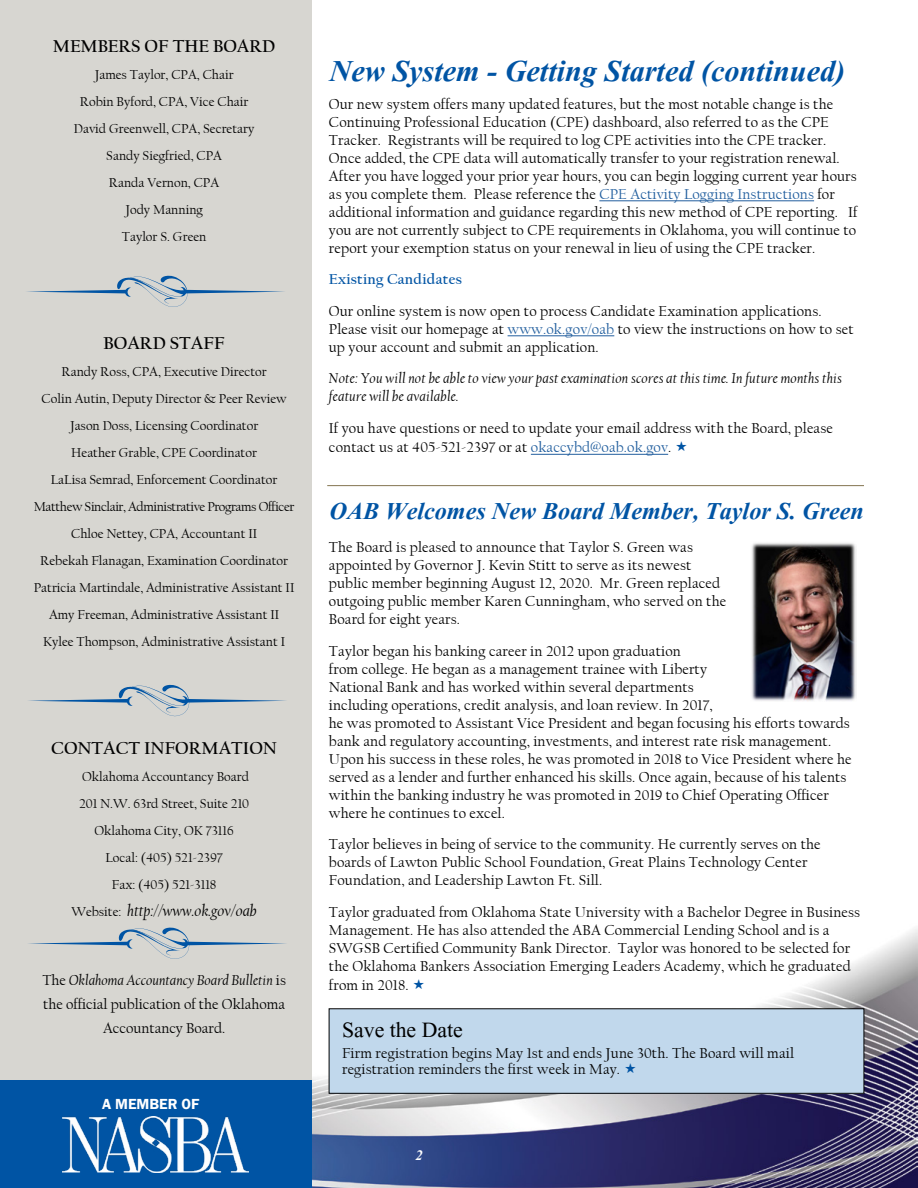
<style>
.page{position:relative;width:918px;height:1188px;background:#fff}
.page>*{position:absolute;margin:0;border:0;box-sizing:border-box;transform-origin:0 0}
.t1{font:italic 700 37.5px "Aparajita";color:#0054a4}
.t2{font:italic 700 30px "Aparajita";color:#0054a4}
.t3{font:27px "Aparajita";color:#000}
.t4{font:700 18px "Californian FB";color:#000}
.t5{font:italic 700 18px "Aparajita";color:#fff}
.t6{font:italic 16.5px "Californian FB";color:#000}
.t7{font:15px/18px "Californian FB";letter-spacing:.01em;color:#000}
.t8{font:italic 15px/18px "Californian FB";letter-spacing:.01em;color:#000}
.t9{font:700 15px "Californian FB";letter-spacing:.01em;color:#0054a4}
.t10{font:600 15px "Franklin Gothic";color:#fff}
.t11{font:13.5px/27px "Californian FB";color:#000;text-align:center}
.s1{font-style:normal;font-size:13.5px}
.s2{font-style:italic}
.s3{color:#215e9e}
</style>
<div class="page">
<img style="left:311px;top:878px;width:607px;height:310px">
<div style="left:0;top:0;width:311px;height:1188px;background:#d7d6d1"></div>
<svg style="left:27px;top:276px;width:258px;height:31px"></svg>
<svg style="left:28px;top:685px;width:258px;height:31px"></svg>
<div style="left:0;top:1080px;width:312px;height:108px;background:#0054a4"></div>
<img style="left:63px;top:1116px;width:185px;height:56px">
<svg style="left:28px;top:928px;width:258px;height:31px"></svg>
<hr style="left:599px;top:200px;width:215px;height:1px;background:#215e9e">
<hr style="left:508px;top:335px;width:106px;height:1px;background:#215e9e">
<hr style="left:531px;top:454px;width:137px;height:1px;background:#215e9e">
<hr style="left:327px;top:485px;width:537px;height:1px;background:#837550">
<img style="left:751px;top:543px;width:106px;height:158px">
<div style="left:329px;top:1009px;width:535px;height:84px;background:#c1d8ec"></div>
<div style="left:329px;top:1009px;width:535px;height:85px;border:1px solid #000"></div>
<svg style="left:414px;top:979px;width:10px;height:10px"></svg>
<p class="t4" style="left:53px;top:36px;width:224px">MEMBERS OF THE BOARD</p>
<p class="t11" style="left:74px;top:62px;width:182px">James Taylor, CPA, Chair<br>Robin Byford, CPA, Vice Chair<br>David Greenwell, CPA, Secretary<br>Sandy Siegfried, CPA<br>Randa Vernon, CPA<br>Jody Manning<br>Taylor S. Green</p>
<p class="t4" style="left:104px;top:333px;width:123px">BOARD STAFF</p>
<p class="t11" style="left:34px;top:359px;width:262px">Randy Ross, CPA, Executive Director<br>Colin Autin, Deputy Director &amp; Peer Review Jason Doss, Licensing Coordinator<br>Heather Grable, CPE Coordinator<br>LaLisa Semrad, Enforcement Coordinator Matthew Sinclair, Administrative Programs Officer Chloe Nettey, CPA, Accountant II<br>Rebekah Flanagan, Examination Coordinator Patricia Martindale, Administrative Assistant II Amy Freeman, Administrative Assistant II Kylee Thompson, Administrative Assistant I</p>
<p class="t4" style="left:51px;top:738px;width:227px">CONTACT INFORMATION</p>
<p class="t11" style="left:79px;top:764px;width:172px">Oklahoma Accountancy Board<br>201 N.W. 63rd Street, Suite 210<br>Oklahoma City, OK 73116<br>Local: (405) 521-2397<br>Fax: (405) 521-3118</p>
<p class="t6" style="left:71px;top:902px;width:187px"><span class="s1">Website:</span> http://www.ok.gov/oab</p>
<p class="t7" style="left:42px;top:968px;width:245px;line-height:24px;text-align:center">The <span class="s2">Oklahoma Accountancy Board Bulletin</span> is the official publication of the Oklahoma<br>Accountancy Board.</p>
<p class="t10" style="left:102px;top:1094px;width:99px">A MEMBER OF</p>
<h1 class="t1" style="left:330px;top:54px;width:517px">New System - Getting Started (continued)</h1>
<p class="t7" style="left:329px;top:95px;width:530px">Our new system offers many updated features, but the most notable change is the Continuing Professional Education (CPE) dashboard, also referred to as the CPE Tracker. Registrants will be required to log CPE activities into the CPE tracker.<br>Once added, the CPE data will automatically transfer to your registration renewal.<br>After you have logged your prior year hours, you can begin logging current year hours as you complete them. Please reference the <span class="s3">CPE Activity Logging Instructions</span> for additional information and guidance regarding this new method of CPE reporting. If you are not currently subject to CPE requirements in Oklahoma, you will continue to report your exemption status on your renewal in lieu of using the CPE tracker.</p>
<p class="t9" style="left:329px;top:271px;width:134px">Existing Candidates</p>
<p class="t7" style="left:329px;top:302px;width:526px">Our online system is now open to process Candidate Examination applications.<br>Please visit our homepage at <span class="s3">www.ok.gov/oab</span> to view the instructions on how to set up your account and submit an application.</p>
<p class="t8" style="left:329px;top:370px;width:515px">Note: You will not be able to view your past examination scores at this time. In future months this feature will be available.</p>
<p class="t7" style="left:329px;top:418px;width:506px;line-height:19.5px">If you have questions or need to update your email address with the Board, please contact us at 405-521-2397 or at <span class="s3">okaccybd@oab.ok.gov</span>.</p>
<h2 class="t2" style="left:330px;top:497px;width:536px">OAB Welcomes New Board Member, Taylor S. Green</h2>
<p class="t7" style="left:329px;top:539px;width:399px">The Board is pleased to announce that Taylor S. Green was appointed by Governor J. Kevin Stitt to serve as its newest public member beginning August 12, 2020. Mr. Green replaced outgoing public member Karen Cunningham, who served on the Board for eight years.</p>
<p class="t7" style="left:329px;top:642px;width:524px">Taylor began his banking career in 2012 upon graduation<br>from college. He began as a management trainee with Liberty<br>National Bank and has worked within several departments<br>including operations, credit analysis, and loan review. In 2017,<br>he was promoted to Assistant Vice President and began focusing his efforts towards bank and regulatory accounting, investments, and interest rate risk management.<br>Upon his success in these roles, he was promoted in 2018 to Vice President where he served as a lender and further enhanced his skills. Once again, because of his talents within the banking industry he was promoted in 2019 to Chief Operating Officer where he continues to excel.</p>
<p class="t7" style="left:329px;top:836px;width:493px">Taylor believes in being of service to the community. He currently serves on the boards of Lawton Public School Foundation, Great Plains Technology Center<br>Foundation, and Leadership Lawton Ft. Sill.</p>
<p class="t7" style="left:329px;top:903px;width:533px">Taylor graduated from Oklahoma State University with a Bachelor Degree in Business Management. He has also attended the ABA Commercial Lending School and is a SWGSB Certified Community Bank Director. Taylor was honored to be selected for the Oklahoma Bankers Association Emerging Leaders Academy, which he graduated</p>
<p class="t7" style="left:329px;top:977px;width:81px">from in 2018.</p>
<h3 class="t3" style="left:342px;top:1017px;width:122px">Save the Date</h3>
<p class="t7" style="left:342px;top:1045px;width:453px;line-height:16.5px">Firm registration begins May 1st and ends June 30th. The Board will mail registration reminders the first week in May.</p>
<p class="t5" style="left:415px;top:1147px;width:9px">2</p>
</div>
